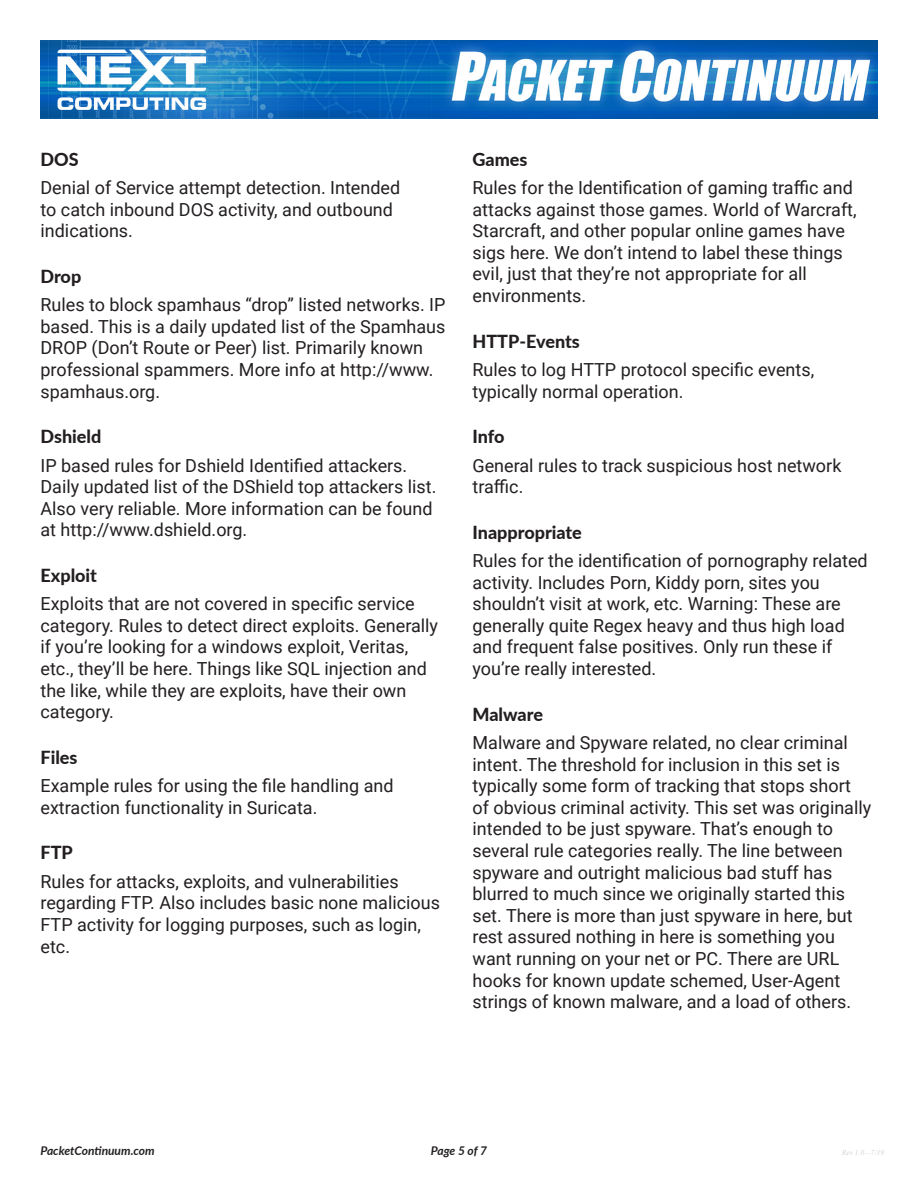
<style>
.page{position:relative;width:918px;height:1188px;background:#fff}
.page>*{position:absolute;margin:0;border:0;box-sizing:border-box;transform-origin:0 0}
.Body_Copy{font:18px/21.6px "Roboto";color:#231f20}
.Feature_Sub-Header{font:800 18px "Lato";color:#231f20}
.t1{font:italic 700 12px "Lato";letter-spacing:-.005em;color:#231f20}
.t2{font:italic 7.5px "Times New Roman";color:#d1d2d4}
</style>
<div class="page">
<img style="left:40px;top:40px;width:838px;height:79px">
<p class="Feature_Sub-Header" style="left:40px;top:146px;width:40px">DOS</p>
<p class="Body_Copy" style="left:40px;top:176px;width:361px">Denial of Service attempt detection. Intended to catch inbound DOS activity, and outbound indications.</p>
<p class="Feature_Sub-Header" style="left:40px;top:263px;width:42px">Drop</p>
<p class="Body_Copy" style="left:40px;top:293px;width:407px">Rules to block spamhaus “drop” listed networks. IP based. This is a daily updated list of the Spamhaus DROP (Don’t Route or Peer) list. Primarily known professional spammers. More info at http://www. spamhaus.org.</p>
<p class="Feature_Sub-Header" style="left:40px;top:423px;width:62px">Dshield</p>
<p class="Body_Copy" style="left:40px;top:454px;width:397px">IP based rules for Dshield Identified attackers.<br>Daily updated list of the DShield top attackers list.<br>Also very reliable. More information can be found at http://www.dshield.org.</p>
<p class="Feature_Sub-Header" style="left:40px;top:562px;width:58px">Exploit</p>
<p class="Body_Copy" style="left:40px;top:592px;width:399px">Exploits that are not covered in specific service category. Rules to detect direct exploits. Generally if you’re looking for a windows exploit, Veritas, etc., they’ll be here. Things like SQL injection and the like, while they are exploits, have their own category.</p>
<p class="Feature_Sub-Header" style="left:40px;top:744px;width:39px">Files</p>
<p class="Body_Copy" style="left:40px;top:774px;width:355px">Example rules for using the file handling and extraction functionality in Suricata.</p>
<p class="Feature_Sub-Header" style="left:40px;top:840px;width:34px">FTP</p>
<p class="Body_Copy" style="left:40px;top:870px;width:401px">Rules for attacks, exploits, and vulnerabilities regarding FTP. Also includes basic none malicious FTP activity for logging purposes, such as login, etc.</p>
<p class="Feature_Sub-Header" style="left:472px;top:146px;width:57px">Games</p>
<p class="Body_Copy" style="left:472px;top:176px;width:386px">Rules for the Identification of gaming traffic and attacks against those games. World of Warcraft, Starcraft, and other popular online games have sigs here. We don’t intend to label these things evil, just that they’re not appropriate for all environments.</p>
<p class="Feature_Sub-Header" style="left:472px;top:328px;width:109px">HTTP-Events</p>
<p class="Body_Copy" style="left:472px;top:358px;width:343px">Rules to log HTTP protocol specific events, typically normal operation.</p>
<p class="Feature_Sub-Header" style="left:472px;top:423px;width:34px">Info</p>
<p class="Body_Copy" style="left:472px;top:454px;width:370px">General rules to track suspicious host network traffic.</p>
<p class="Feature_Sub-Header" style="left:472px;top:519px;width:111px">Inappropriate</p>
<p class="Body_Copy" style="left:472px;top:549px;width:397px">Rules for the identification of pornography related activity. Includes Porn, Kiddy porn, sites you shouldn’t visit at work, etc. Warning: These are generally quite Regex heavy and thus high load and frequent false positives. Only run these if you’re really interested.</p>
<p class="Feature_Sub-Header" style="left:472px;top:701px;width:72px">Malware</p>
<p class="Body_Copy" style="left:472px;top:731px;width:400px">Malware and Spyware related, no clear criminal intent. The threshold for inclusion in this set is typically some form of tracking that stops short of obvious criminal activity. This set was originally intended to be just spyware. That’s enough to several rule categories really. The line between spyware and outright malicious bad stuff has blurred to much since we originally started this set. There is more than just spyware in here, but rest assured nothing in here is something you want running on your net or PC. There are URL hooks for known update schemed, User-Agent strings of known malware, and a load of others.</p>
<p class="t1" style="left:40px;top:1142px;width:116px">PacketContinuum.com</p>
<p class="t1" style="left:431px;top:1142px;width:58px">Page 5 of 7</p>
<p class="t2" style="left:842px;top:1147px;width:44px">Rev 1.0—7/19</p>
</div>
